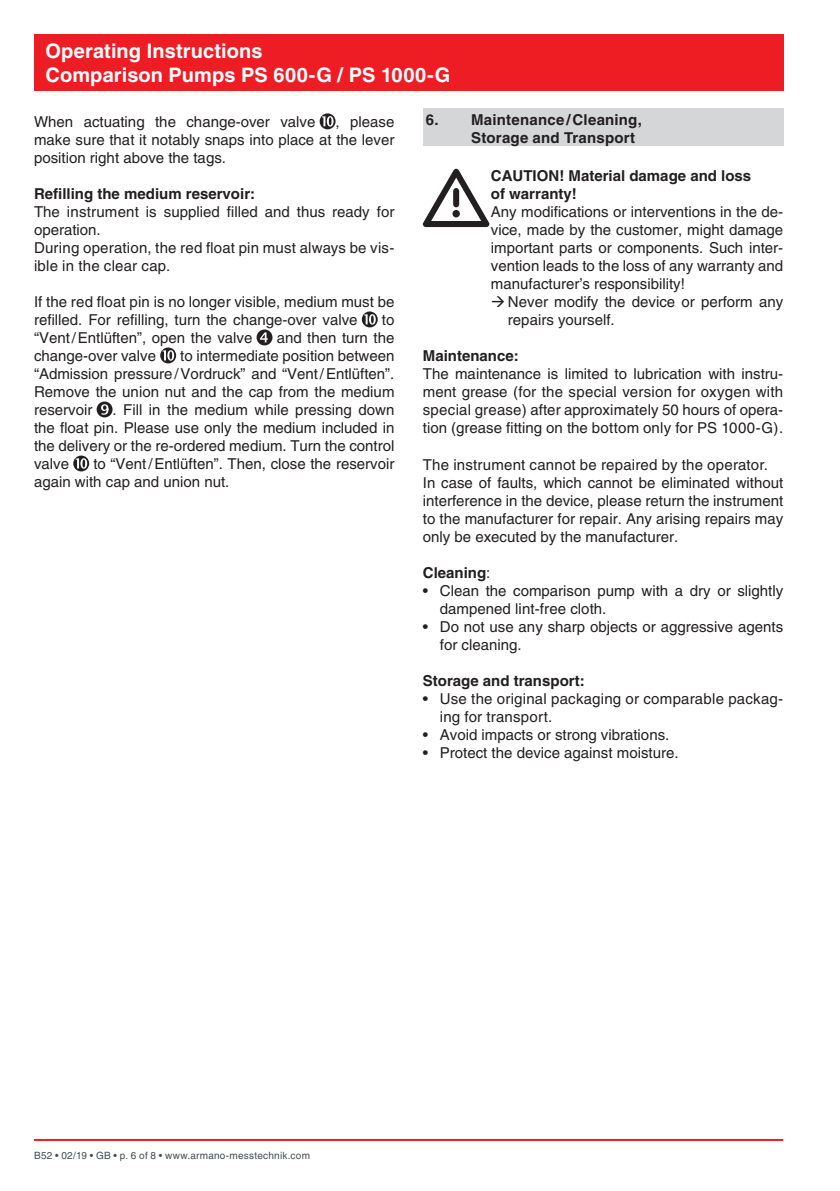
<style>
.page{position:relative;width:840px;height:1191px;background:#fff}
.page>*{position:absolute;margin:0;border:0;box-sizing:border-box;transform-origin:0 0}
.t1{font:700 20px/24px "Helvetica";letter-spacing:.005em;color:#fff}
.t2{font:15px/18px "Helvetica";color:#231f20}
.t3{font:700 15px/18px "Helvetica";color:#231f20}
.t4{font:10px "Helvetica";letter-spacing:.025em;color:#3d4f51}
.s1{font-weight:400}
</style>
<div class="page">
<hr style="left:34px;top:1139px;width:748px;height:2px;background:#ee1d23">
<div style="left:34px;top:34px;width:748px;height:57px;background:#ee1d23"></div>
<svg style="left:319px;top:113px;width:16px;height:16px"></svg>
<svg style="left:361px;top:311px;width:16px;height:16px"></svg>
<svg style="left:256px;top:329px;width:16px;height:16px"></svg>
<svg style="left:160px;top:347px;width:16px;height:16px"></svg>
<svg style="left:97px;top:401px;width:15px;height:16px"></svg>
<svg style="left:73px;top:455px;width:16px;height:16px"></svg>
<div style="left:422px;top:108px;width:360px;height:37px;background:#d5d6d8"></div>
<svg style="left:422px;top:169px;width:67px;height:58px"></svg>
<div style="left:452px;top:210px;width:7px;height:7px;background:#231f20;border-radius:50%"></div>
<h1 class="t1" style="left:45px;top:39px;width:406px">Operating Instructions<br>Comparison Pumps PS 600-G / PS 1000-G</h1>
<p class="t2" style="left:34px;top:113px;width:283px">When actuating the change-over valve</p>
<p class="t3" style="left:471px;top:110px;width:172px;text-indent:-45px">6. Maintenance/Cleaning,<br>Storage and Transport</p>
<p class="t3" style="left:490px;top:167px;width:262px">CAUTION! Material damage and loss of warranty!</p>
<p class="t2" style="left:490px;top:203px;width:294px;text-align:justify">Any modifications or interventions in the de&shy;vice, made by the customer, might damage important parts or components. Such inter&shy;vention leads to the loss of any warranty and manufacturer’s responsibility!</p>
<p class="t2" style="left:507px;top:293px;width:276px">Never modify the device or perform any repairs yourself.</p>
<p class="t3" style="left:422px;top:347px;width:97px">Maintenance:</p>
<p class="t2" style="left:422px;top:365px;width:362px;text-align:justify">The maintenance is limited to lubrication with instru&shy;ment grease (for the special version for oxygen with special grease) after approximately 50 hours of opera&shy;tion (grease fitting on the bottom only for PS 1000-G).</p>
<p class="t2" style="left:422px;top:455px;width:362px">The instrument cannot be repaired by the operator.<br>In case of faults, which cannot be eliminated without interference in the device, please return the instrument to the manufacturer for repair. Any arising repairs may only be executed by the manufacturer.</p>
<p class="t3" style="left:422px;top:563px;width:69px">Cleaning<span class="s1">:</span></p>
<p class="t2" style="left:439px;top:581px;width:345px;text-indent:-17px">• Clean the comparison pump with a dry or slightly dampened lint-free cloth.</p>
<p class="t2" style="left:439px;top:617px;width:344px;text-indent:-17px">• Do not use any sharp objects or aggressive agents for cleaning.</p>
<p class="t3" style="left:422px;top:671px;width:163px">Storage and transport:</p>
<p class="t2" style="left:439px;top:689px;width:344px;text-indent:-17px">• Use the original packaging or comparable packag&shy;ing for transport.</p>
<p class="t2" style="left:422px;top:725px;width:248px">• Avoid impacts or strong vibrations.</p>
<p class="t2" style="left:422px;top:743px;width:257px">• Protect the device against moisture.</p>
<p class="t2" style="left:34px;top:113px;width:362px;text-align:justify;text-indent:301px">, please make sure that it notably snaps into place at the lever position right above the tags.</p>
<p class="t3" style="left:34px;top:185px;width:222px">Refilling the medium reservoir:</p>
<p class="t2" style="left:34px;top:203px;width:361px">The instrument is supplied filled and thus ready for operation.<br>During operation, the red float pin must always be vis&shy;ible in the clear cap.</p>
<p class="t2" style="left:34px;top:293px;width:361px">If the red float pin is no longer visible, medium must be refilled. For refilling, turn the change-over valve</p>
<p class="t2" style="left:382px;top:311px;width:14px">to</p>
<p class="t2" style="left:34px;top:329px;width:220px">“Vent/Entlüften”, open the valve</p>
<p class="t2" style="left:276px;top:329px;width:119px">and then turn the</p>
<p class="t2" style="left:34px;top:347px;width:123px">change-over valve</p>
<p class="t2" style="left:34px;top:347px;width:362px;text-align:justify;text-indent:146px">to intermediate position between “Admission pressure/Vordruck” and “Vent/Entlüften”.<br>Remove the union nut and the cap from the medium reservoir</p>
<p class="t2" style="left:34px;top:401px;width:362px;text-align:justify;text-indent:78px">. Fill in the medium while pressing down the float pin. Please use only the medium included in the delivery or the re-ordered medium. Turn the control valve</p>
<p class="t2" style="left:34px;top:455px;width:361px;text-indent:59px">to “Vent/Entlüften”. Then, close the reservoir again with cap and union nut.</p>
<p class="t4" style="left:34px;top:1149px;width:277px">B52 • 02/19 • GB • p. 6 of 8 • www.armano-messtechnik.com</p>
</div>
